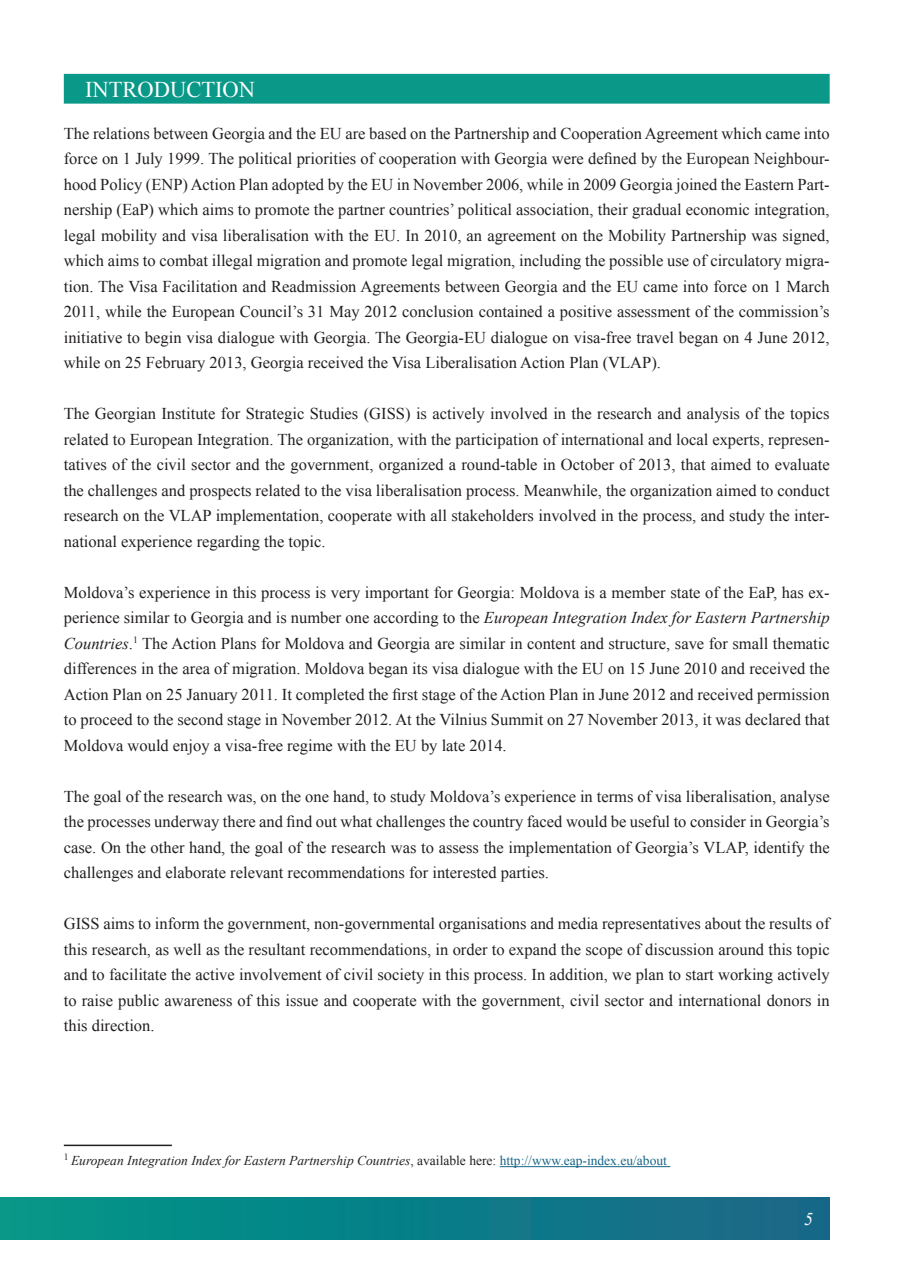
<style>
.page{position:relative;width:902px;height:1280px;background:#fff}
.page>*{position:absolute;margin:0;border:0;box-sizing:border-box;transform-origin:0 0}
.t1{font:22.5px "Times New Roman";color:#fff}
.t2{font:italic 18px "Times New Roman";color:#fff}
.t3{font:16.5px/25.5px "Times New Roman";color:#231f20;text-align:justify}
.t4{font:italic 13.5px "Times New Roman";color:#231f20}
.s1{font-style:italic}
.s2{font-style:normal}
.s3{font-style:normal;color:#176687}
</style>
<div class="page">
<div style="left:0;top:1197px;width:829px;height:42px;background:linear-gradient(to right,#009888,#196688)"></div>
<hr style="left:0;top:1197px;width:1px;height:42px;background:#0a9888">
<div style="left:64px;top:74px;width:765px;height:30px;background:#0a9888"></div>
<hr style="left:64px;top:1144px;width:108px;height:2px;background:#231f20">
<hr style="left:499px;top:1166px;width:171px;height:1px;background:#176687">
<h1 class="t1" style="left:85px;top:74px;width:171px">INTRODUCTION</h1>
<p class="t3" style="left:64px;top:120px;width:767px">The relations between Georgia and the EU are based on the Partnership and Cooperation Agreement which came into force on 1 July 1999. The political priorities of cooperation with Georgia were defined by the European Neighbour&shy;hood Policy (ENP) Action Plan adopted by the EU in November 2006, while in 2009 Georgia joined the Eastern Part&shy;nership (EaP) which aims to promote the partner countries’ political association, their gradual economic integration, legal mobility and visa liberalisation with the EU. In 2010, an agreement on the Mobility Partnership was signed, which aims to combat illegal migration and promote legal migration, including the possible use of circulatory migra&shy;tion. The Visa Facilitation and Readmission Agreements between Georgia and the EU came into force on 1 March 2011, while the European Council’s 31 May 2012 conclusion contained a positive assessment of the commission’s initiative to begin visa dialogue with Georgia. The Georgia-EU dialogue on visa-free travel began on 4 June 2012, while on 25 February 2013, Georgia received the Visa Liberalisation Action Plan (VLAP).</p>
<p class="t3" style="left:64px;top:401px;width:767px">The Georgian Institute for Strategic Studies (GISS) is actively involved in the research and analysis of the topics related to European Integration. The organization, with the participation of international and local experts, represen&shy;tatives of the civil sector and the government, organized a round-table in October of 2013, that aimed to evaluate the challenges and prospects related to the visa liberalisation process. Meanwhile, the organization aimed to conduct research on the VLAP implementation, cooperate with all stakeholders involved in the process, and study the inter&shy;national experience regarding the topic.</p>
<p class="t3" style="left:64px;top:579px;width:767px">Moldova’s experience in this process is very important for Georgia: Moldova is a member state of the EaP, has ex&shy;perience similar to Georgia and is number one according to the <span class="s1">European Integration Index for Eastern Partnership Countries</span>.<sup>1</sup> The Action Plans for Moldova and Georgia are similar in content and structure, save for small thematic differences in the area of migration. Moldova began its visa dialogue with the EU on 15 June 2010 and received the Action Plan on 25 January 2011. It completed the first stage of the Action Plan in June 2012 and received permission to proceed to the second stage in November 2012. At the Vilnius Summit on 27 November 2013, it was declared that Moldova would enjoy a visa-free regime with the EU by late 2014.</p>
<p class="t3" style="left:64px;top:783px;width:767px">The goal of the research was, on the one hand, to study Moldova’s experience in terms of visa liberalisation, analyse the processes underway there and find out what challenges the country faced would be useful to consider in Georgia’s case. On the other hand, the goal of the research was to assess the implementation of Georgia’s VLAP, identify the challenges and elaborate relevant recommendations for interested parties.</p>
<p class="t3" style="left:64px;top:911px;width:767px">GISS aims to inform the government, non-governmental organisations and media representatives about the results of this research, as well as the resultant recommendations, in order to expand the scope of discussion around this topic and to facilitate the active involvement of civil society in this process. In addition, we plan to start working actively to raise public awareness of this issue and cooperate with the government, civil sector and international donors in this direction.</p>
<p class="t4" style="left:64px;top:1151px;width:604px"><sup>1</sup> European Integration Index for Eastern Partnership Countries<span class="s2">, available here:</span> <span class="s3">http://www.eap-index.eu/about</span></p>
<p class="t2" style="left:804px;top:1206px;width:10px">5</p>
</div>
